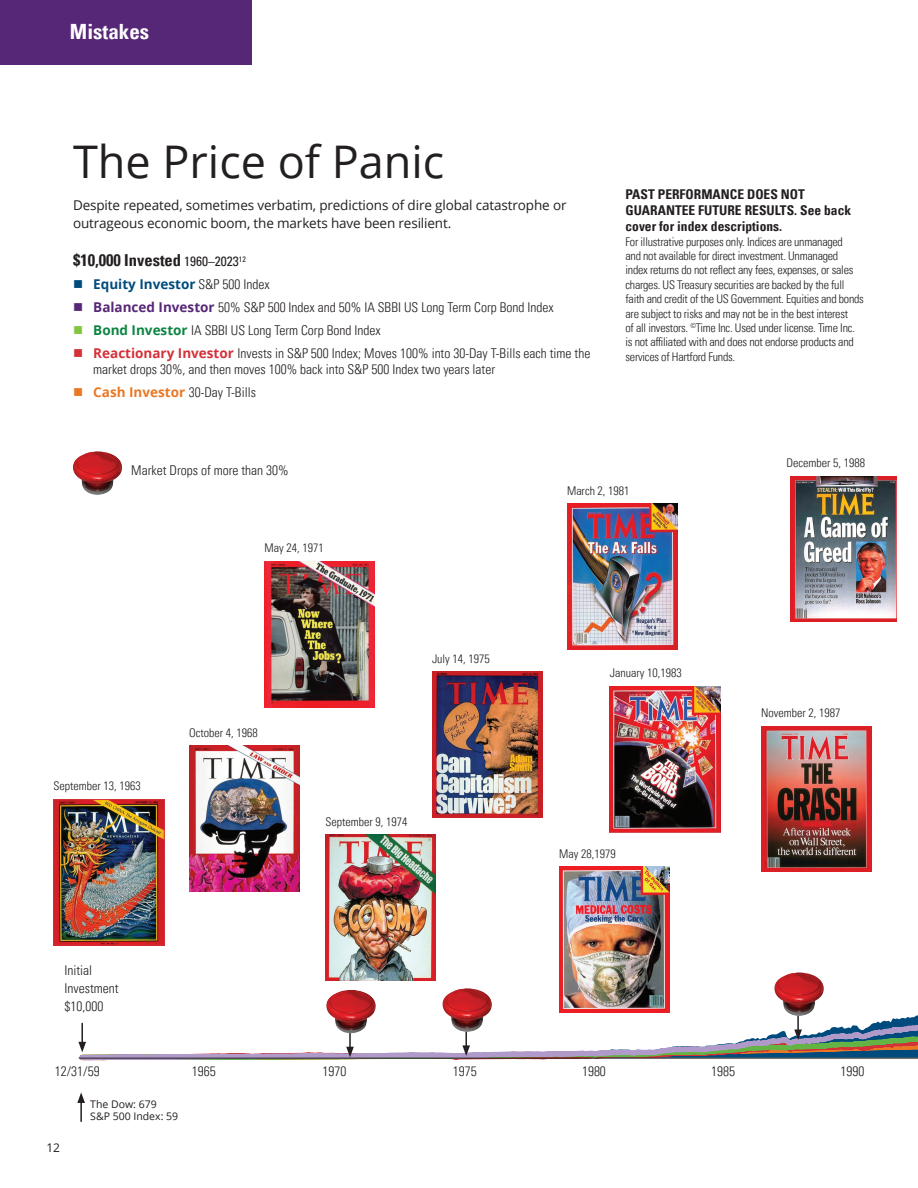
<style>
.page{position:relative;width:918px;height:1188px;background:#fff}
.page>*{position:absolute;margin:0;border:0;box-sizing:border-box;transform-origin:0 0}
.t1{font:45px "Open Sans";color:#231f20}
.t2{font:700 condensed 21px "Univers LT Pro";color:#fff}
.t3{font:700 condensed 16.5px "Univers LT Pro";color:#231f20}
.t4{font:300 condensed 13.5px/16.2px "Univers LT Pro";color:#231f20}
.t5{font:13.5px/18px "Open Sans";letter-spacing:-.01em;color:#231f20}
.t6{font:700 condensed 13.5px/16.2px "Univers LT Pro";color:#231f20}
.t7{font:700 13.5px "Open Sans";color:#004b7d}
.t8{font:300 condensed 12px/14.4px "Univers LT Pro";letter-spacing:-.02em;color:#231f20}
.t9{font:300 condensed 12px "Univers LT Pro";color:#231f20}
.t10{font:12px "Open Sans";color:#231f20}
.t11{font:10.5px "Open Sans";color:#231f20}
.s1{font-weight:400;font-size:13.5px}
.s2{font-family:"Univers LT Pro";font-weight:300;font-stretch:condensed;color:#231f20}
.s3{color:#562777}
.s4{font-family:"Open Sans";font-weight:700;font-stretch:normal;color:#562777}
.s5{color:#84c440}
.s6{font-family:"Open Sans";font-weight:700;font-stretch:normal;color:#0c8542}
.s7{color:#d33138}
.s8{font-family:"Open Sans";font-weight:700;font-stretch:normal;color:#d33138}
.s9{color:#ea7724}
.s10{font-family:"Open Sans";font-weight:700;font-stretch:normal;color:#ea7724}
</style>
<div class="page">
<div style="left:0;top:0;width:252px;height:65px;background:#562777"></div>
<hr style="left:80px;top:1101px;width:2px;height:20px;background:#231f20">
<svg style="left:77px;top:1092px;width:8px;height:11px"></svg>
<img style="left:73px;top:451px;width:50px;height:44px">
<img style="left:326px;top:990px;width:50px;height:25px">
<img style="left:442px;top:988px;width:50px;height:27px">
<svg style="left:78px;top:1015px;width:840px;height:46px"></svg>
<img style="left:772px;top:972px;width:55px;height:46px">
<img style="left:56px;top:801px;width:106px;height:142px">
<div style="left:54px;top:799px;width:110px;height:146px;border:1px solid #d33138"></div>
<img style="left:189px;top:746px;width:111px;height:146px">
<img style="left:264px;top:561px;width:111px;height:146px">
<img style="left:325px;top:835px;width:111px;height:145px">
<img style="left:432px;top:672px;width:111px;height:145px">
<img style="left:559px;top:867px;width:111px;height:146px">
<img style="left:567px;top:504px;width:111px;height:145px">
<img style="left:610px;top:686px;width:110px;height:146px">
<img style="left:790px;top:476px;width:107px;height:146px">
<img style="left:761px;top:726px;width:111px;height:146px">
<p class="t2" style="left:70px;top:18px;width:81px">Mistakes</p>
<h2 class="t1" style="left:73px;top:131px;width:373px">The Price of Panic</h2>
<p class="t5" style="left:73px;top:196px;width:495px">Despite repeated, sometimes verbatim, predictions of dire global catastrophe or outrageous economic boom, the markets have been resilient.</p>
<p class="t3" style="left:73px;top:250px;width:174px">$10,000 Invested <span class="s1">1960–2023</span><sup>12</sup></p>
<p class="t7" style="left:73px;top:275px;width:198px">■ Equity Investor <span class="s2">S&amp;P 500 Index</span></p>
<p class="t4" style="left:73px;top:298px;width:482px"><span class="s3">■</span> <span class="s4">Balanced Investor</span> 50% S&amp;P 500 Index and 50% IA SBBI US Long Term Corp Bond Index</p>
<p class="t4" style="left:73px;top:321px;width:309px"><span class="s5">■</span> <span class="s6">Bond Investor</span> IA SBBI US Long Term Corp Bond Index</p>
<p class="t4" style="left:93px;top:344px;width:499px;text-indent:-20px"><span class="s7">■</span> <span class="s8">Reactionary Investor</span> Invests in S&amp;P 500 Index; Moves 100% into 30-Day T-Bills each time the market drops 30%, and then moves 100% back into S&amp;P 500 Index two years later</p>
<p class="t4" style="left:73px;top:383px;width:184px"><span class="s9">■</span> <span class="s10">Cash Investor</span> 30-Day T-Bills</p>
<p class="t4" style="left:131px;top:462px;width:159px">Market Drops of more than 30%</p>
<p class="t6" style="left:626px;top:186px;width:227px">PAST PERFORMANCE DOES NOT<br>GUARANTEE FUTURE RESULTS. See back cover for index descriptions.</p>
<p class="t8" style="left:626px;top:233px;width:240px">For illustrative purposes only. Indices are unmanaged<br>and not available for direct investment. Unmanaged<br>index returns do not reflect any fees, expenses, or sales charges. US Treasury securities are backed by the full faith and credit of the US Government. Equities and bonds are subject to risks and may not be in the best interest<br>of all investors. <sup>©</sup>Time Inc. Used under license. Time Inc. is not affiliated with and does not endorse products and services of Hartford Funds.</p>
<p class="t9" style="left:786px;top:455px;width:80px">December 5, 1988</p>
<p class="t9" style="left:54px;top:778px;width:89px">September 13, 1963</p>
<p class="t9" style="left:264px;top:540px;width:61px">May 24, 1971</p>
<p class="t9" style="left:189px;top:724px;width:70px">October 4, 1968</p>
<p class="t9" style="left:432px;top:650px;width:59px">July 14, 1975</p>
<p class="t9" style="left:325px;top:813px;width:83px">September 9, 1974</p>
<p class="t4" style="left:65px;top:961px;width:29px">Initial</p>
<p class="t4" style="left:65px;top:979px;width:55px">Investment</p>
<p class="t4" style="left:65px;top:997px;width:40px">$10,000</p>
<p class="t9" style="left:567px;top:482px;width:64px">March 2, 1981</p>
<p class="t9" style="left:610px;top:665px;width:73px">January 10,1983</p>
<p class="t9" style="left:559px;top:845px;width:58px">May 28,1979</p>
<p class="t9" style="left:761px;top:705px;width:81px">November 2, 1987</p>
<p class="t4" style="left:55px;top:1063px;width:46px">12/31/59</p>
<p class="t4" style="left:192px;top:1063px;width:25px">1965</p>
<p class="t4" style="left:323px;top:1063px;width:25px">1970</p>
<p class="t4" style="left:453px;top:1063px;width:25px">1975</p>
<p class="t4" style="left:582px;top:1063px;width:25px">1980</p>
<p class="t4" style="left:711px;top:1063px;width:25px">1985</p>
<p class="t4" style="left:840px;top:1063px;width:25px">1990</p>
<p class="t10" style="left:46px;top:1139px;width:15px">12</p>
<p class="t11" style="left:90px;top:1097px;width:68px">The Dow: 679</p>
<p class="t11" style="left:90px;top:1109px;width:90px">S&amp;P 500 Index: 59</p>
</div>
